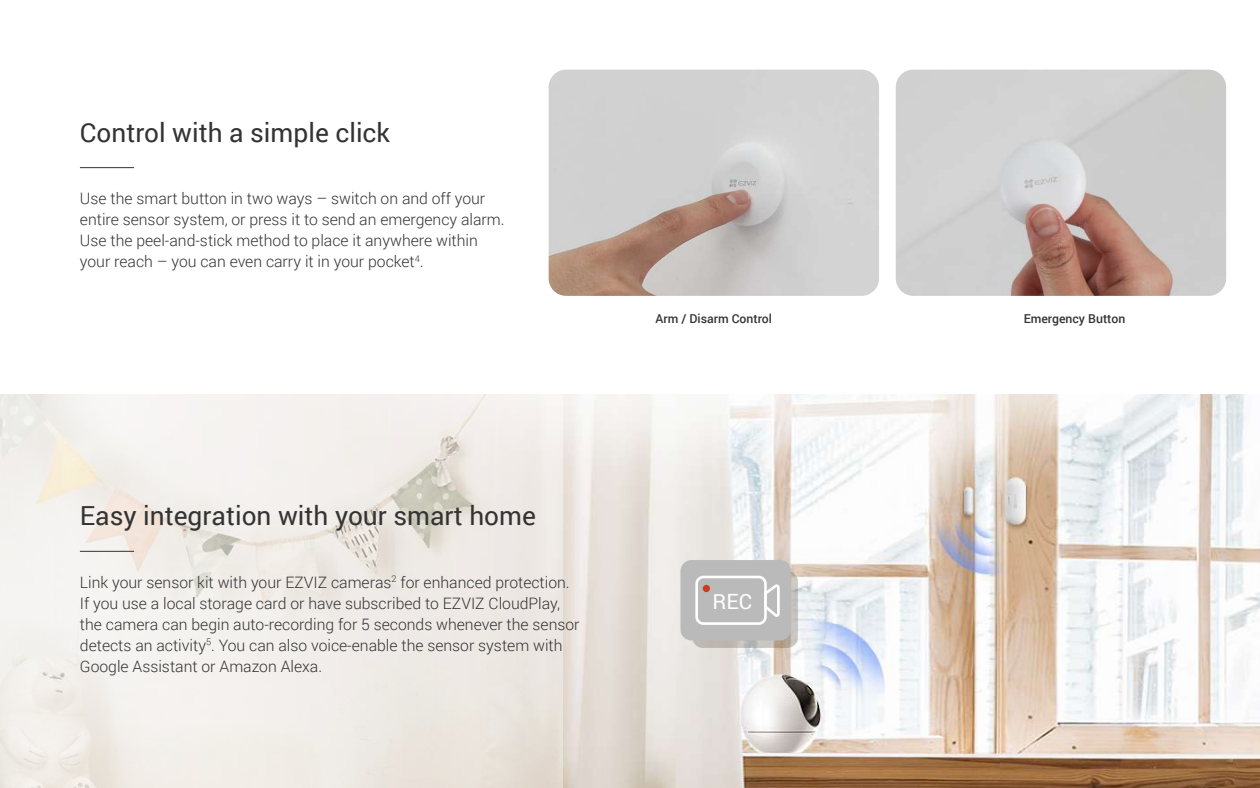
<style>
.page{position:relative;width:1260px;height:788px;background:#fff}
.page>*{position:absolute;margin:0;border:0;box-sizing:border-box;transform-origin:0 0}
.t1{font:26.25px "Roboto";color:#333}
.t2{font:21px "Roboto";color:#fff}
.t3{font:300 15.75px/21px "Roboto";color:#333}
.t4{font:500 12.25px "Roboto";color:#333}
</style>
<div class="page">
<img style="left:562px;top:394px;width:698px;height:394px">
<svg style="left:0;top:394px;width:562px;height:394px"></svg>
<hr style="left:80px;top:167px;width:54px;height:1px;background:#333">
<hr style="left:80px;top:551px;width:54px;height:1px;background:#333">
<img style="left:549px;top:70px;width:330px;height:226px">
<img style="left:896px;top:70px;width:330px;height:226px">
<svg style="left:692px;top:571px;width:106px;height:77px"></svg>
<div style="left:680px;top:560px;width:111px;height:80px;background:#bababa;border-radius:11px"></div>
<div style="left:695px;top:575px;width:72px;height:50px;border:3px solid #fff;border-radius:7px"></div>
<svg style="left:763px;top:583px;width:17px;height:36px"></svg>
<div style="left:703px;top:584px;width:7px;height:8px;background:#cc3e19;border-radius:50%"></div>
<h1 class="t1" style="left:80px;top:114px;width:312px">Control with a simple click</h1>
<p class="t3" style="left:80px;top:187px;width:426px">Use the smart button in two ways – switch on and off your entire sensor system, or press it to send an emergency alarm.<br>Use the peel-and-stick method to place it anywhere within your reach – you can even carry it in your pocket<sup>4</sup>.</p>
<h1 class="t1" style="left:80px;top:497px;width:458px">Easy integration with your smart home</h1>
<p class="t3" style="left:80px;top:571px;width:501px">Link your sensor kit with your EZVIZ cameras<sup>2</sup> for enhanced protection.<br>If you use a local storage card or have subscribed to EZVIZ CloudPlay, the camera can begin auto-recording for 5 seconds whenever the sensor detects an activity<sup>5</sup>. You can also voice-enable the sensor system with Google Assistant or Amazon Alexa.</p>
<p class="t4" style="left:656px;top:310px;width:118px">Arm / Disarm Control</p>
<p class="t4" style="left:1024px;top:310px;width:103px">Emergency Button</p>
<h2 class="t2" style="left:713px;top:586px;width:41px">REC</h2>
</div>
